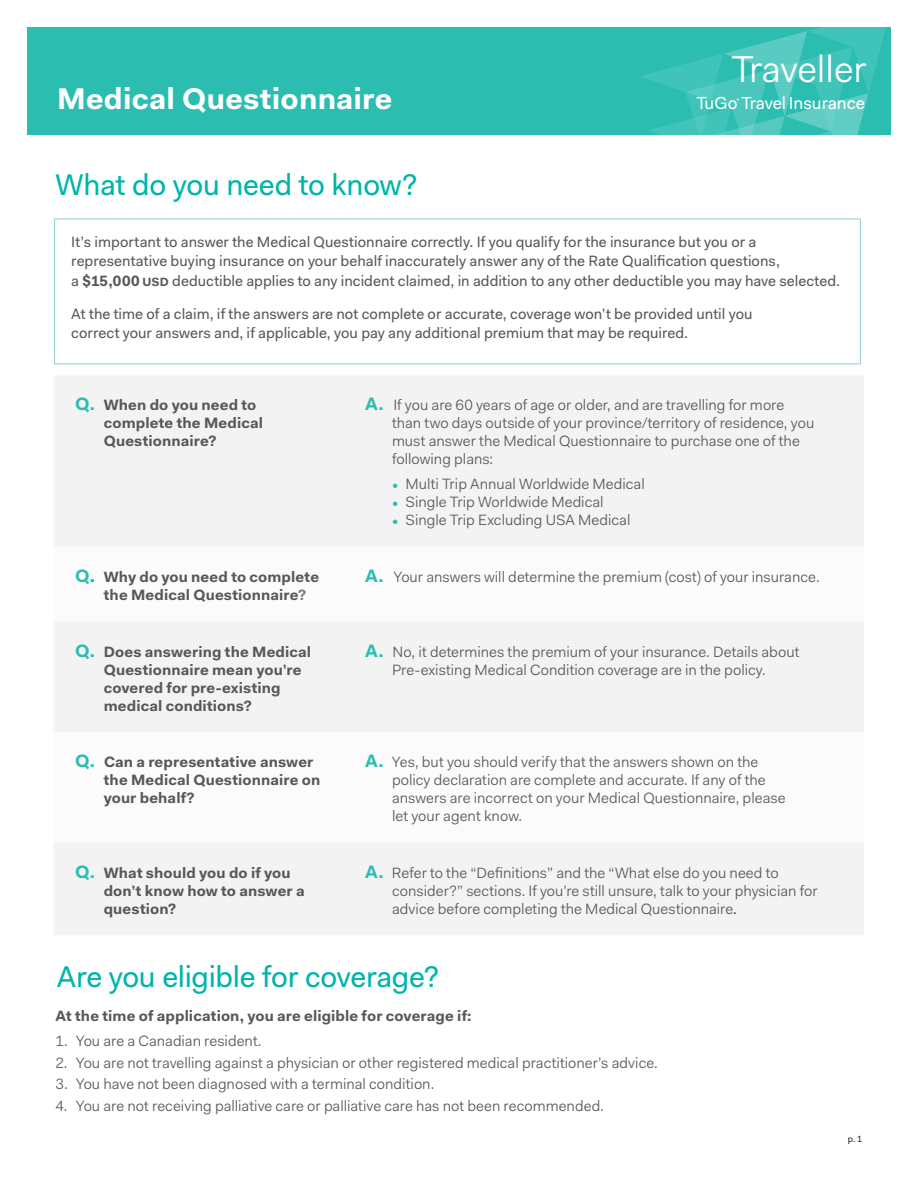
<style>
.page{position:relative;width:918px;height:1188px;background:#fff}
.page>*{position:absolute;margin:0;border:0;box-sizing:border-box;transform-origin:0 0}
.t1{font:37.5px "Fakt Pro Blond";letter-spacing:-.005em;color:#fff}
.t2{font:30px "Fakt Pro";letter-spacing:-.01em;color:#00b4aa}
.Main_header{font:700 30px "Fakt Pro";letter-spacing:.005em;color:#fff}
.H4_-_New_Bold{font:17.55px "Fakt Pro";color:#fff}
.body_copy{font:15px/18px "Fakt Pro Blond";letter-spacing:.005em;color:#57585a}
.body_copy-2{font:15px/19.5px "Fakt Pro";letter-spacing:.005em;color:#57585a}
.body_copy-3{font:700 15px/18px "Fakt Pro";letter-spacing:.005em;color:#57585a}
.t3{font:9px "Fakt Pro";color:#231f20}
.H4_-_New_Bold-2{font:5.4px "Fakt Pro Blond";color:#fff}
.s1{font-weight:700}
.s2{font-weight:700;font-size:12px}
.s3{font-size:18px;color:#2abdb1}
.s4{font-family:"Fakt Pro";font-weight:700;font-size:18px;color:#2abdb1}
.s5{font-size:12.75px;color:#2abdb1}
.s6{font-size:18px;color:#00b4aa}
.s7{color:#787a7d}
.s8{color:#231f20}
</style>
<div class="page">
<div style="left:27px;top:27px;width:864px;height:108px;background:#2abdb1"></div>
<svg style="left:640px;top:27px;width:246px;height:108px"></svg>
<div style="left:54px;top:218px;width:807px;height:146px;border:1px solid #9ad6d1"></div>
<div style="left:54px;top:376px;width:810px;height:559px;background:#f3f3f3"></div>
<svg style="left:54px;top:547px;width:810px;height:296px"></svg>
<p class="Main_header" style="left:57px;top:78px;width:337px">Medical Questionnaire</p>
<p class="t2" style="left:56px;top:164px;width:363px">What do you need to know?</p>
<p class="t1" style="left:732px;top:44px;width:136px">Traveller</p>
<p class="H4_-_New_Bold" style="left:696px;top:91px;width:170px">TuGo Travel Insurance</p>
<p class="H4_-_New_Bold-2" style="left:736px;top:96px;width:5px">®</p>
<p class="body_copy-2" style="left:71px;top:232px;width:770px">It’s important to answer the Medical Questionnaire correctly. If you qualify for the insurance but you or a representative buying insurance on your behalf inaccurately answer any of the Rate Qualification questions,<br>a <span class="s1">$15,000</span> <span class="s2">USD</span> deductible applies to any incident claimed, in addition to any other deductible you may have selected.</p>
<p class="body_copy-2" style="left:71px;top:304px;width:683px">At the time of a claim, if the answers are not complete or accurate, coverage won’t be provided until you correct your answers and, if applicable, you pay any additional premium that may be required.</p>
<p class="body_copy-3" style="left:104px;top:396px;width:161px;text-indent:-28px"><span class="s3">Q.</span> When do you need to complete the Medical<br>Questionnaire?</p>
<p class="body_copy" style="left:392px;top:396px;width:424px;text-indent:-27px"><span class="s4">A.</span> If you are 60 years of age or older, and are travelling for more than two days outside of your province/territory of residence, you must answer the Medical Questionnaire to purchase one of the following plans:</p>
<p class="body_copy" style="left:392px;top:475px;width:254px"><span class="s5">•</span> Multi Trip Annual Worldwide Medical</p>
<p class="body_copy" style="left:392px;top:493px;width:213px"><span class="s5">•</span> Single Trip Worldwide Medical</p>
<p class="body_copy" style="left:392px;top:511px;width:240px"><span class="s5">•</span> Single Trip Excluding USA Medical</p>
<p class="body_copy-3" style="left:104px;top:568px;width:217px;text-indent:-28px"><span class="s3">Q</span><span class="s6">.</span> Why do you need to complete the Medical Questionnaire<span class="s7">?</span></p>
<p class="body_copy" style="left:365px;top:568px;width:456px"><span class="s4">A.</span> Your answers will determine the premium (cost) of your insurance.</p>
<p class="body_copy-3" style="left:104px;top:642px;width:209px;text-indent:-28px"><span class="s3">Q.</span> Does answering the Medical<br>Questionnaire mean you’re covered for pre-existing medical conditions?</p>
<p class="body_copy" style="left:365px;top:642px;width:436px;text-align:center"><span class="s4">A.</span> No, it determines the premium of your insurance. Details about<br>Pre-existing Medical Condition coverage are in the policy.</p>
<p class="body_copy-3" style="left:104px;top:753px;width:218px;text-indent:-28px"><span class="s3">Q.</span> Can a representative answer the Medical Questionnaire on your behalf?</p>
<p class="body_copy" style="left:392px;top:753px;width:395px;text-indent:-27px"><span class="s4">A.</span> Yes, but you should verify that the answers shown on the policy declaration are complete and accurate. If any of the answers are incorrect on your Medical Questionnaire, please let your agent know.</p>
<p class="body_copy-3" style="left:104px;top:864px;width:202px;text-indent:-28px"><span class="s3">Q.</span> What should you do if you don’t know how to answer a question?</p>
<p class="body_copy" style="left:392px;top:864px;width:427px;text-indent:-27px"><span class="s4">A.</span> Refer to the “Definitions” and the “What else do you need to consider?” sections. If you’re still unsure, talk to your physician for advice before completing the Medical Questionnaire<span class="s8">.</span></p>
<p class="t2" style="left:57px;top:957px;width:383px">Are you eligible for coverage?</p>
<p class="body_copy-3" style="left:56px;top:1007px;width:418px">At the time of application, you are eligible for coverage if:</p>
<p class="body_copy" style="left:56px;top:1032px;width:208px">1. You are a Canadian resident.</p>
<p class="body_copy" style="left:56px;top:1053px;width:604px">2. You are not travelling against a physician or other registered medical practitioner’s advice.</p>
<p class="body_copy" style="left:56px;top:1075px;width:380px">3. You have not been diagnosed with a terminal condition.</p>
<p class="body_copy" style="left:56px;top:1096px;width:550px">4. You are not receiving palliative care or palliative care has not been recommended.</p>
<p class="t3" style="left:848px;top:1132px;width:16px">p. 1</p>
</div>
